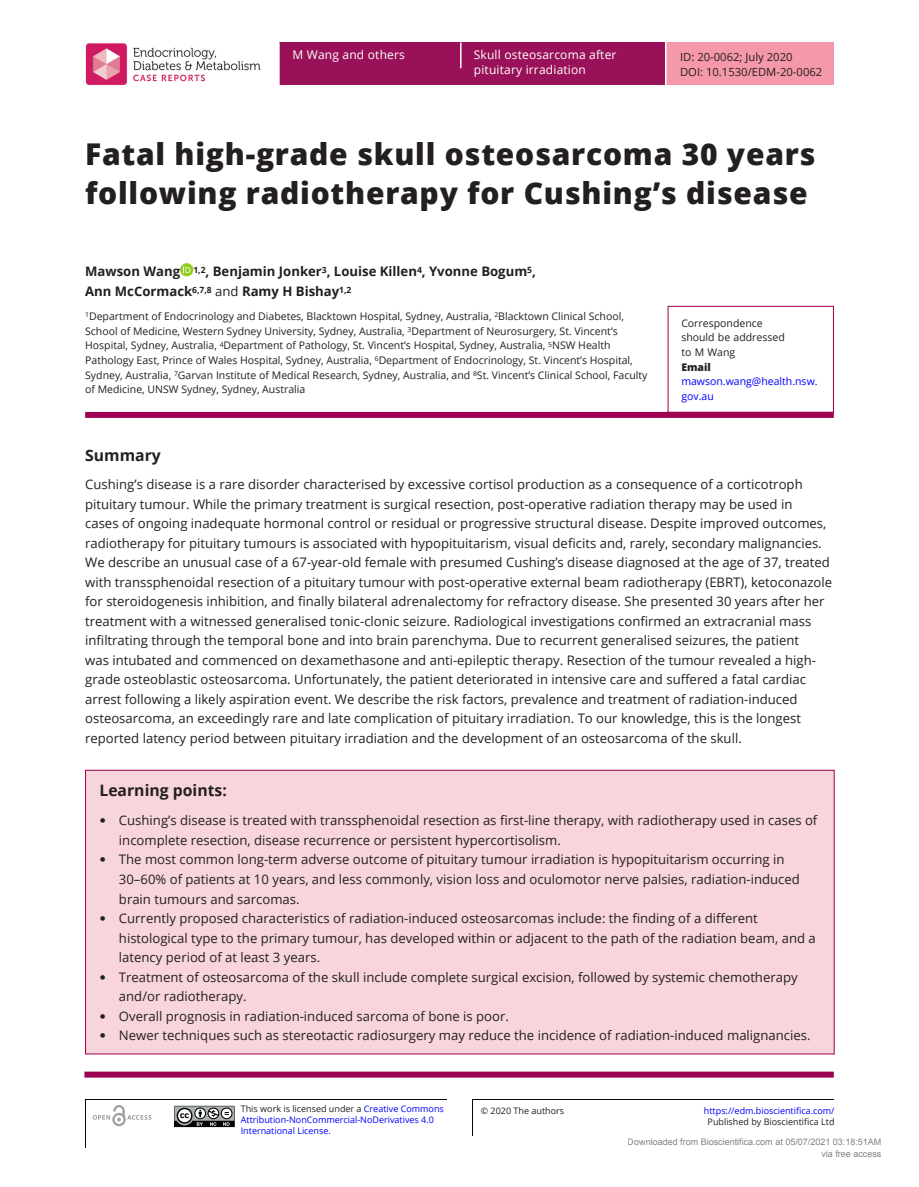
<style>
.page{position:relative;width:919px;height:1187px;background:#fff}
.page>*{position:absolute;margin:0;border:0;box-sizing:border-box;transform-origin:0 0}
.CT{font:800 30px/39px "Open Sans";letter-spacing:.025em;color:#231f20}
.ABS_H{font:700 15.75px "Open Sans";color:#231f20}
.ABS_TXT{font:13.2px/19.5px "Open Sans";color:#231f20}
.AU{font:700 13.2px/19.5px "Open Sans";color:#231f20}
.Article_Title{font:12px/14.7px "Open Sans";letter-spacing:.015em;color:#fff}
.Author_Name{font:12px "Open Sans";letter-spacing:.015em;color:#fff}
.t1{font:11.25px/14.1px "Open Sans";color:#231f20}
.Address{font:10.5px/14.7px "Open Sans";color:#231f20}
.Corres{font:10.5px "Open Sans";color:#231f20}
.Corres-2{font:10.5px/14.7px "Open Sans";color:#00f}
.Corres-3{font:800 10.5px "Open Sans";color:#231f20}
.t2{font:9px/10.5px "Open Sans";color:#00f}
.t3{font:9px/12px "Arial";color:rgb(0 0 0/.5);text-align:right}
.t4{font:9px "Open Sans";color:#231f20}
.s1{font-weight:400}
.s2{font-family:"Frutiger LT Std"}
.s3{color:#231f20}
</style>
<div class="page">
<div style="left:280px;top:43px;width:385px;height:42px;background:#991259"></div>
<div style="left:666px;top:43px;width:167px;height:42px;background:#f598a9"></div>
<svg style="left:460px;top:43px;width:1px;height:25px"></svg>
<img style="left:85px;top:43px;width:176px;height:42px">
<hr style="left:85px;top:1099px;width:1px;height:48px;background:#040503">
<hr style="left:472px;top:1099px;width:1px;height:36px;background:#050504">
<hr style="left:85px;top:1098px;width:361px;height:1px;background:#050504">
<hr style="left:472px;top:1099px;width:361px;height:1px;background:#050504">
<svg style="left:174px;top:1105px;width:61px;height:23px"></svg>
<svg style="left:93px;top:1105px;width:58px;height:21px"></svg>
<div style="left:85px;top:412px;width:748px;height:6px;background:#9e0151"></div>
<svg style="left:180px;top:263px;width:13px;height:13px"></svg>
<svg style="left:183px;top:265px;width:7px;height:8px"></svg>
<div style="left:667px;top:306px;width:166px;height:106px;border:1px solid #9e0151"></div>
<div style="left:86px;top:770px;width:748px;height:283px;background:#f7d5db"></div>
<div style="left:84px;top:1071px;width:749px;height:6px;background:#9e0151"></div>
<p class="Author_Name" style="left:292px;top:47px;width:114px">M Wang and others</p>
<p class="Article_Title" style="left:474px;top:47px;width:144px">Skull osteosarcoma after pituitary irradiation</p>
<p class="t1" style="left:680px;top:50px;width:144px">ID: 20-0062; July 2020<br>DOI: 10.1530/EDM-20-0062</p>
<p class="CT" style="left:85px;top:133px;width:731px">Fatal high-grade skull osteosarcoma 30 years following radiotherapy for Cushing’s disease</p>
<p class="AU" style="left:85px;top:261px;width:452px">Mawson Wang <sup>1,2</sup>, Benjamin Jonker<sup>3</sup>, Louise Killen<sup>4</sup>, Yvonne Bogum<sup>5</sup>,<br>Ann McCormack<sup>6,7,8</sup> <span class="s1">and</span> Ramy H Bishay<sup>1,2</sup></p>
<p class="Address" style="left:85px;top:308px;width:563px"><sup>1</sup>Department of Endocrinology and Diabetes, Blacktown Hospital, Sydney, Australia, <sup>2</sup>Blacktown Clinical School, School of Medicine, Western Sydney University, Sydney, Australia, <sup>3</sup>Department of Neurosurgery, St. Vincent’s Hospital, Sydney, Australia, <sup>4</sup>Department of Pathology, St. Vincent’s Hospital, Sydney, Australia, <sup>5</sup>NSW Health Pathology East, Prince of Wales Hospital, Sydney, Australia, <sup>6</sup>Department of Endocrinology, St. Vincent’s Hospital, Sydney, Australia, <sup>7</sup>Garvan Institute of Medical Research, Sydney, Australia, and <sup>8</sup>St. Vincent’s Clinical School, Faculty of Medicine, UNSW Sydney, Sydney, Australia</p>
<p class="Corres" style="left:681px;top:316px;width:83px">Correspondence</p>
<p class="Corres" style="left:681px;top:330px;width:105px">should be addressed</p>
<p class="Corres" style="left:681px;top:345px;width:55px">to M Wang</p>
<p class="Corres-3" style="left:681px;top:359px;width:31px">Email</p>
<p class="Corres-2" style="left:681px;top:374px;width:138px">mawson.wang@health.nsw. gov.au</p>
<p class="ABS_H" style="left:85px;top:444px;width:77px">Summary</p>
<p class="ABS_TXT" style="left:85px;top:474px;width:748px">Cushing’s disease is a rare disorder characterised by excessive cortisol production as a consequence of a corticotroph pituitary tumour. While the primary treatment is surgical resection, post-operative radiation therapy may be used in<br>cases of ongoing inadequate hormonal control or residual or progressive structural disease. Despite improved outcomes, radiotherapy for pituitary tumours is associated with hypopituitarism, visual deficits and, rarely, secondary malignancies.<br>We describe an unusual case of a 67-year-old female with presumed Cushing’s disease diagnosed at the age of 37, treated with transsphenoidal resection of a pituitary tumour with post-operative external beam radiotherapy (EBRT), ketoconazole for steroidogenesis inhibition, and finally bilateral adrenalectomy for refractory disease. She presented 30 years after her treatment with a witnessed generalised tonic-clonic seizure. Radiological investigations confirmed an extracranial mass infiltrating through the temporal bone and into brain parenchyma. Due to recurrent generalised seizures, the patient<br>was intubated and commenced on dexamethasone and anti-epileptic therapy. Resection of the tumour revealed a high&shy;grade osteoblastic osteosarcoma. Unfortunately, the patient deteriorated in intensive care and suffered a fatal cardiac arrest following a likely aspiration event. We describe the risk factors, prevalence and treatment of radiation-induced osteosarcoma, an exceedingly rare and late complication of pituitary irradiation. To our knowledge, this is the longest reported latency period between pituitary irradiation and the development of an osteosarcoma of the skull.</p>
<h1 class="ABS_H" style="left:99px;top:779px;width:129px">Learning points:</h1>
<p class="ABS_TXT" style="left:119px;top:810px;width:700px;text-indent:-20px"><span class="s2">•</span> Cushing’s disease is treated with transsphenoidal resection as first-line therapy, with radiotherapy used in cases of incomplete resection, disease recurrence or persistent hypercortisolism.</p>
<p class="ABS_TXT" style="left:119px;top:849px;width:682px;text-indent:-20px"><span class="s2">•</span> The most common long-term adverse outcome of pituitary tumour irradiation is hypopituitarism occurring in<br>30–60% of patients at 10 years, and less commonly, vision loss and oculomotor nerve palsies, radiation-induced brain tumours and sarcomas.</p>
<p class="ABS_TXT" style="left:119px;top:908px;width:698px;text-indent:-20px"><span class="s2">•</span> Currently proposed characteristics of radiation-induced osteosarcomas include: the finding of a different histological type to the primary tumour, has developed within or adjacent to the path of the radiation beam, and a latency period of at least 3 years.</p>
<p class="ABS_TXT" style="left:119px;top:966px;width:680px;text-indent:-20px"><span class="s2">•</span> Treatment of osteosarcoma of the skull include complete surgical excision, followed by systemic chemotherapy and/or radiotherapy.</p>
<p class="ABS_TXT" style="left:99px;top:1005px;width:411px"><span class="s2">•</span> Overall prognosis in radiation-induced sarcoma of bone is poor.</p>
<p class="ABS_TXT" style="left:99px;top:1025px;width:712px"><span class="s2">•</span> Newer techniques such as stereotactic radiosurgery may reduce the incidence of radiation-induced malignancies.</p>
<p class="t2" style="left:241px;top:1103px;width:204px"><span class="s3">This work is licensed under a</span> Creative Commons<br>Attribution-NonCommercial-NoDerivatives 4.0<br>International License.</p>
<p class="t4" style="left:481px;top:1103px;width:85px">© 2020 The authors</p>
<p class="t2" style="left:703px;top:1104px;width:132px">https://edm.bioscientifica.com/</p>
<p class="t4" style="left:707px;top:1115px;width:128px">Published by Bioscientifica Ltd</p>
<p class="t3" style="left:627px;top:1135px;width:255px">Downloaded from Bioscientifica.com at 05/07/2021 03:18:51AM via free access</p>
</div>
